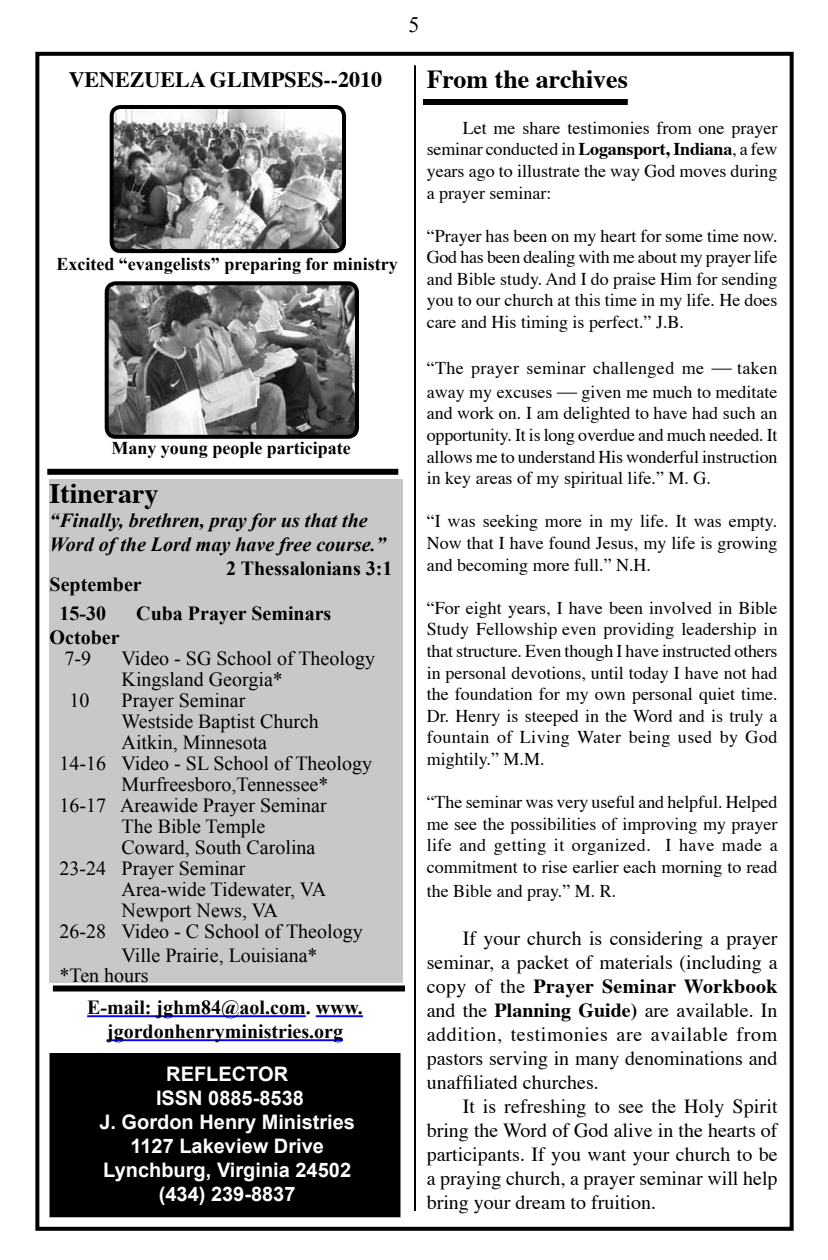
<style>
.page{position:relative;width:828px;height:1260px;background:#fff}
.page>*{position:absolute;margin:0;border:0;box-sizing:border-box;transform-origin:0 0}
.t1{font:700 28px "Times";color:#000}
.t2{font:700 26px "Times";color:#000}
.t3{font:700 22px "Times";color:#000}
.t4{font:22px "Times New Roman";color:#000}
.t5{font:20px/24px "Times";color:#000;text-align:justify}
.t6{font:20px/21px "Times New Roman";color:#000}
.t7{font:700 20px/24px "Times New Roman";color:#000;text-align:center}
.t8{font:700 20px/24px "Arial";color:#fff;text-align:center}
.t9{font:italic 700 20px/24px "Times New Roman";color:#000}
.t10{font:18px/21.6px "Times";color:#000;text-align:justify}
.t11{font:18px/24px "Times";letter-spacing:.02em;color:#000}
.t12{font:700 18px "Times New Roman";color:#000}
.s1{font-weight:700}
.s2{font-family:"Times New Roman";font-size:20px}
</style>
<div class="page">
<div style="left:35px;top:52px;width:759px;height:1179px;border:4px solid #000"></div>
<div style="left:50px;top:479px;width:353px;height:504px;background:#c7c8ca"></div>
<div style="left:52px;top:1056px;width:346px;height:158px;background:#000"></div>
<div style="left:50px;top:1053px;width:350px;height:164px;border:6px solid #000"></div>
<hr style="left:87px;top:1015px;width:219px;height:2px;background:#00f">
<hr style="left:316px;top:1015px;width:47px;height:2px;background:#00f">
<hr style="left:107px;top:1039px;width:236px;height:2px;background:#00f">
<hr style="left:414px;top:65px;width:2px;height:1146px;background:#000">
<div style="left:47px;top:469px;width:351px;height:6px;background:#000"></div>
<div style="left:53px;top:986px;width:352px;height:6px;background:#000"></div>
<div style="left:423px;top:99px;width:205px;height:6px;background:#000"></div>
<img style="left:115px;top:110px;width:226px;height:138px">
<div style="left:110px;top:105px;width:236px;height:148px;border:4px solid #000;border-radius:9px"></div>
<img style="left:110px;top:286px;width:244px;height:148px">
<div style="left:105px;top:281px;width:254px;height:158px;border:4px solid #000;border-radius:9px"></div>
<p class="t4" style="left:409px;top:10px;width:12px">5</p>
<p class="t3" style="left:69px;top:58px;width:315px">VENEZUELA GLIMPSES--2010</p>
<p class="t12" style="left:56px;top:251px;width:343px">Excited “evangelists” preparing for ministry</p>
<p class="t12" style="left:111px;top:436px;width:241px">Many young people participate</p>
<h1 class="t1" style="left:50px;top:467px;width:110px">Itinerary</h1>
<p class="t9" style="left:50px;top:508px;width:338px">“Finally, brethren, pray for us that the<br>Word of the Lord may have free course.”</p>
<p class="t7" style="left:226px;top:556px;width:168px">2 Thessalonians 3:1</p>
<p class="t7" style="left:60px;top:570px;width:84px;line-height:28.8px;text-align:left;text-indent:-10px">September<br>15-30</p>
<p class="t7" style="left:136px;top:601px;width:197px">Cuba Prayer Seminars</p>
<p class="t7" style="left:50px;top:625px;width:71px">October</p>
<p class="t6" style="left:65px;top:647px;width:28px">7-9</p>
<p class="t6" style="left:122px;top:647px;width:255px">Video - SG School of Theology<br>Kingsland Georgia*</p>
<p class="t6" style="left:70px;top:689px;width:21px">10</p>
<p class="t6" style="left:122px;top:689px;width:125px">Prayer Seminar</p>
<p class="t6" style="left:122px;top:710px;width:199px">Westside Baptist Church</p>
<p class="t6" style="left:122px;top:731px;width:147px">Aitkin, Minnesota</p>
<p class="t6" style="left:60px;top:752px;width:314px">14-16 Video - SL School of Theology</p>
<p class="t6" style="left:122px;top:773px;width:208px">Murfreesboro,Tennessee*</p>
<p class="t6" style="left:60px;top:794px;width:269px">16-17 Areawide Prayer Seminar</p>
<p class="t6" style="left:122px;top:815px;width:145px">The Bible Temple</p>
<p class="t6" style="left:122px;top:836px;width:195px">Coward, South Carolina</p>
<p class="t6" style="left:60px;top:857px;width:187px">23-24 Prayer Seminar</p>
<p class="t6" style="left:122px;top:878px;width:206px">Area-wide Tidewater, VA</p>
<p class="t6" style="left:122px;top:899px;width:158px">Newport News, VA</p>
<p class="t6" style="left:60px;top:920px;width:305px">26-28 Video - C School of Theology</p>
<p class="t6" style="left:60px;top:945px;width:259px;line-height:20px;text-indent:62px">Ville Prairie, Louisiana* *Ten hours</p>
<p class="t7" style="left:87px;top:995px;width:277px">E-mail: jghm84@aol.com. www. jgordonhenryministries.org</p>
<p class="t8" style="left:99px;top:1063px;width:257px">REFLECTOR<br>ISSN 0885-8538<br>J. Gordon Henry Ministries<br>1127 Lakeview Drive<br>Lynchburg, Virginia 24502 (434) 239-8837</p>
<h2 class="t2" style="left:427px;top:54px;width:203px">From the archives</h2>
<p class="t10" style="left:427px;top:115px;width:352px;text-indent:36px">Let me share testimonies from one prayer seminar conducted in <span class="s1">Logansport, Indiana</span>, a few years ago to illustrate the way God moves during a prayer seminar:</p>
<p class="t10" style="left:427px;top:223px;width:352px">“Prayer has been on my heart for some time now.<br>God has been dealing with me about my prayer life and Bible study. And I do praise Him for sending you to our church at this time in my life. He does care and His timing is perfect.” J.B.</p>
<p class="t11" style="left:427px;top:354px;width:352px">“The prayer seminar challenged me <span class="s2">—</span> taken away my excuses <span class="s2">—</span> given me much to meditate</p>
<p class="t10" style="left:427px;top:401px;width:352px">and work on. I am delighted to have had such an opportunity. It is long overdue and much needed. It allows me to understand His wonderful instruction in key areas of my spiritual life.” M. G.</p>
<p class="t10" style="left:427px;top:509px;width:352px">“I was seeking more in my life. It was empty.<br>Now that I have found Jesus, my life is growing and becoming more full.” N.H.</p>
<p class="t10" style="left:427px;top:595px;width:352px">“For eight years, I have been involved in Bible Study Fellowship even providing leadership in that structure. Even though I have instructed others in personal devotions, until today I have not had the foundation for my own personal quiet time.<br>Dr. Henry is steeped in the Word and is truly a fountain of Living Water being used by God mightily.” M.M.</p>
<p class="t10" style="left:427px;top:790px;width:353px">“The seminar was very useful and helpful. Helped me see the possibilities of improving my prayer life and getting it organized. I have made a commitment to rise earlier each morning to read</p>
<p class="t10" style="left:427px;top:879px;width:191px">the Bible and pray.” M. R.</p>
<p class="t5" style="left:427px;top:924px;width:352px;text-indent:36px">If your church is considering a prayer seminar, a packet of materials (including a copy of the <span class="s1">Prayer Seminar Workbook </span>and the <span class="s1">Planning Guide)</span> are available. In addition, testimonies are available from pastors serving in many denominations and unaffiliated churches.</p>
<p class="t5" style="left:427px;top:1092px;width:352px;text-indent:36px">It is refreshing to see the Holy Spirit bring the Word of God alive in the hearts of participants. If you want your church to be a praying church, a prayer seminar will help bring your dream to fruition.</p>
</div>
